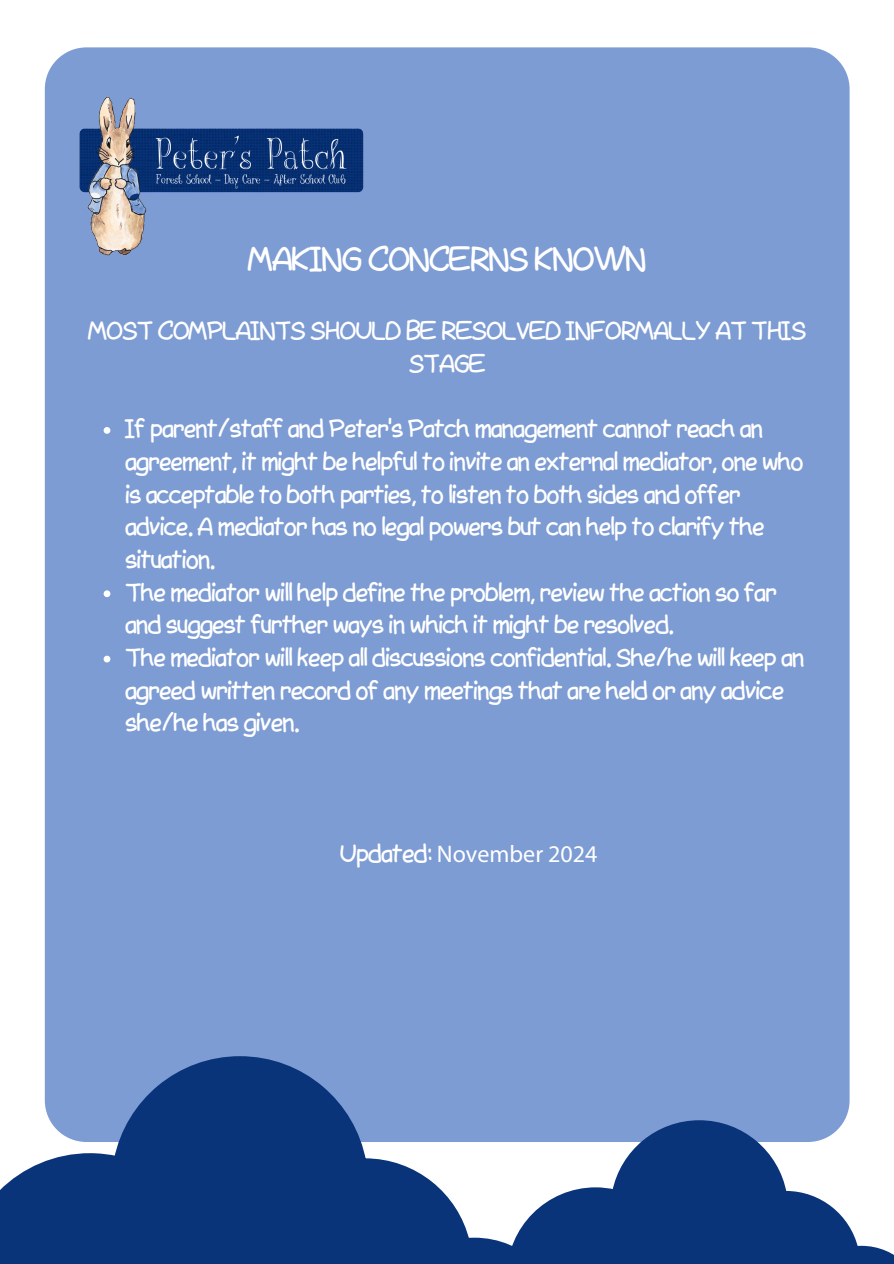
<style>
.page{position:relative;width:894px;height:1264px;background:#fff}
.page>*{position:absolute;margin:0;border:0;box-sizing:border-box;transform-origin:0 0}
.t1{font:31.5px "QD Better Comic Sans Alternates";color:#fff}
.t2{font:24px/32.7px "QD Better Comic Sans Alternates";color:#fff}
.t3{font:24px "Myriad Pro";color:#fff}
.s1{font-family:"QD Better Comic Sans Alternates"}
</style>
<div class="page">
<div style="left:45px;top:47px;width:804px;height:1094px;background:#7d9cd3;border-radius:42px"></div>
<img style="left:79px;top:96px;width:285px;height:160px">
<svg style="left:0;top:1056px;width:506px;height:207px;fill:#09347a"></svg>
<svg style="left:506px;top:1120px;width:387px;height:143px;fill:#09347a"></svg>
<svg style="left:104px;top:427px;width:6px;height:7px"></svg>
<svg style="left:104px;top:590px;width:6px;height:7px"></svg>
<svg style="left:104px;top:655px;width:6px;height:7px"></svg>
<p class="t1" style="left:249px;top:243px;width:398px">MAKING CONCERNS KNOWN</p>
<p class="t2" style="left:89px;top:315px;width:718px;text-align:center">MOST COMPLAINTS SHOULD BE RESOLVED INFORMALLY AT THIS<br>STAGE</p>
<p class="t2" style="left:125px;top:413px;width:679px">If parent/staff and Peter’s Patch management cannot reach an agreement, it might be helpful to invite an external mediator, one who is acceptable to both parties, to listen to both sides and offer advice. A mediator has no legal powers but can help to clarify the situation.</p>
<p class="t2" style="left:125px;top:577px;width:652px">The mediator will help define the problem, review the action so far and suggest further ways in which it might be resolved.</p>
<p class="t2" style="left:125px;top:642px;width:679px">The mediator will keep all discussions confidential. She/he will keep an agreed written record of any meetings that are held or any advice she/he has given.</p>
<p class="t3" style="left:340px;top:839px;width:259px"><span class="s1">Updated:</span> November 2024</p>
</div>
